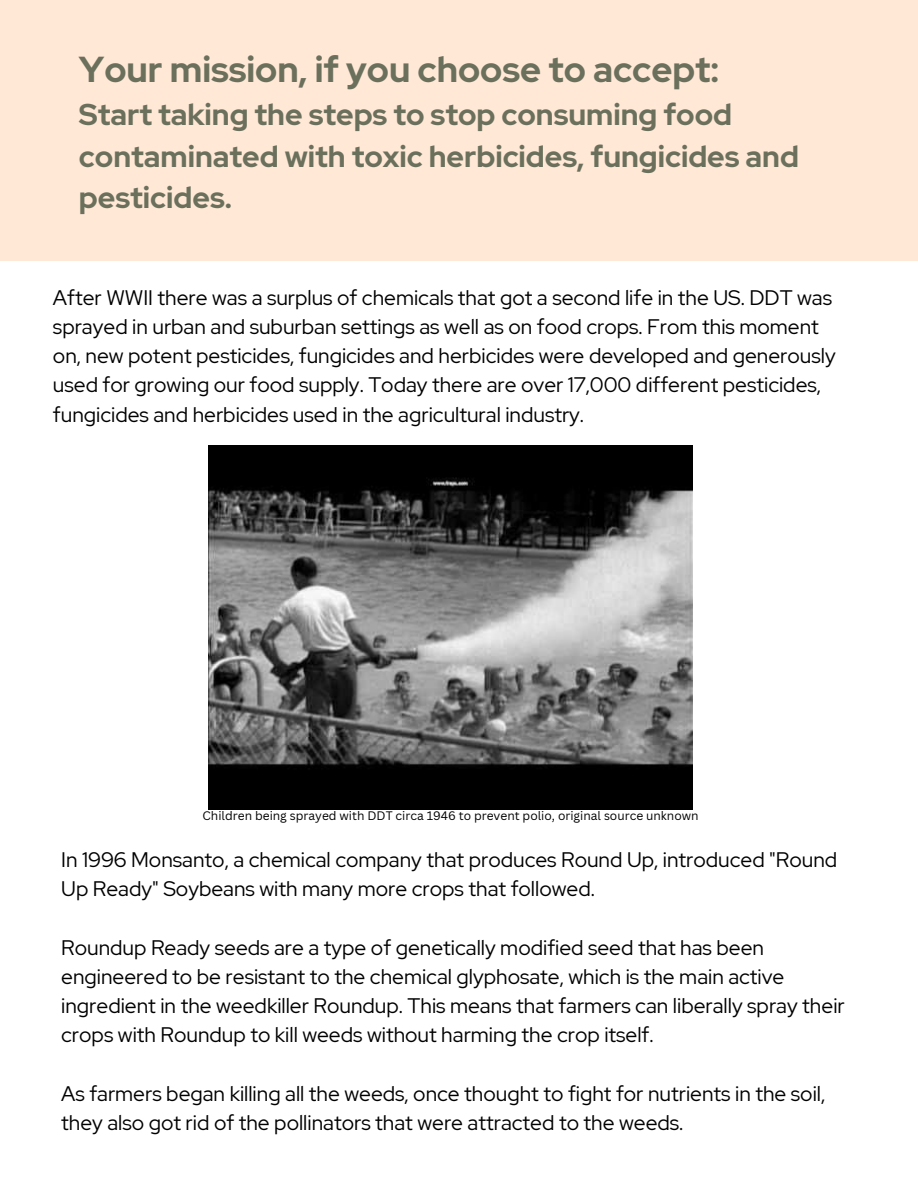
<style>
.page{position:relative;width:918px;height:1188px;background:#fff}
.page>*{position:absolute;margin:0;border:0;box-sizing:border-box;transform-origin:0 0}
.t1{font:700 36px "Red Hat Display";color:#6b705c}
.t2{font:700 30px/41.7px "Red Hat Display";color:#6b705c}
.t3{font:21px/29.2px "Red Hat Display";color:#000}
.t4{font:12px "Canva Sans";color:#000}
</style>
<div class="page">
<div style="left:0;top:0;width:918px;height:260px;background:#ffe8d6"></div>
<img style="left:208px;top:445px;width:485px;height:365px">
<p class="t1" style="left:79px;top:46px;width:642px">Your mission, if you choose to accept:</p>
<p class="t2" style="left:79px;top:94px;width:722px">Start taking the steps to stop consuming food contaminated with toxic herbicides, fungicides and pesticides.</p>
<p class="t3" style="left:53px;top:283px;width:784px">After WWII there was a surplus of chemicals that got a second life in the US. DDT was sprayed in urban and suburban settings as well as on food crops. From this moment on, new potent pesticides, fungicides and herbicides were developed and generously used for growing our food supply. Today there are over 17,000 different pesticides, fungicides and herbicides used in the agricultural industry.</p>
<p class="t4" style="left:203px;top:807px;width:498px">Children being sprayed with DDT circa 1946 to prevent polio, original source unknown</p>
<p class="t3" style="left:61px;top:845px;width:778px">In 1996 Monsanto, a chemical company that produces Round Up, introduced "Round<br>Up Ready" Soybeans with many more crops that followed.</p>
<p class="t3" style="left:61px;top:933px;width:785px">Roundup Ready seeds are a type of genetically modified seed that has been engineered to be resistant to the chemical glyphosate, which is the main active ingredient in the weedkiller Roundup. This means that farmers can liberally spray their crops with Roundup to kill weeds without harming the crop itself.</p>
<p class="t3" style="left:61px;top:1079px;width:765px">As farmers began killing all the weeds, once thought to fight for nutrients in the soil, they also got rid of the pollinators that were attracted to the weeds.</p>
</div>
